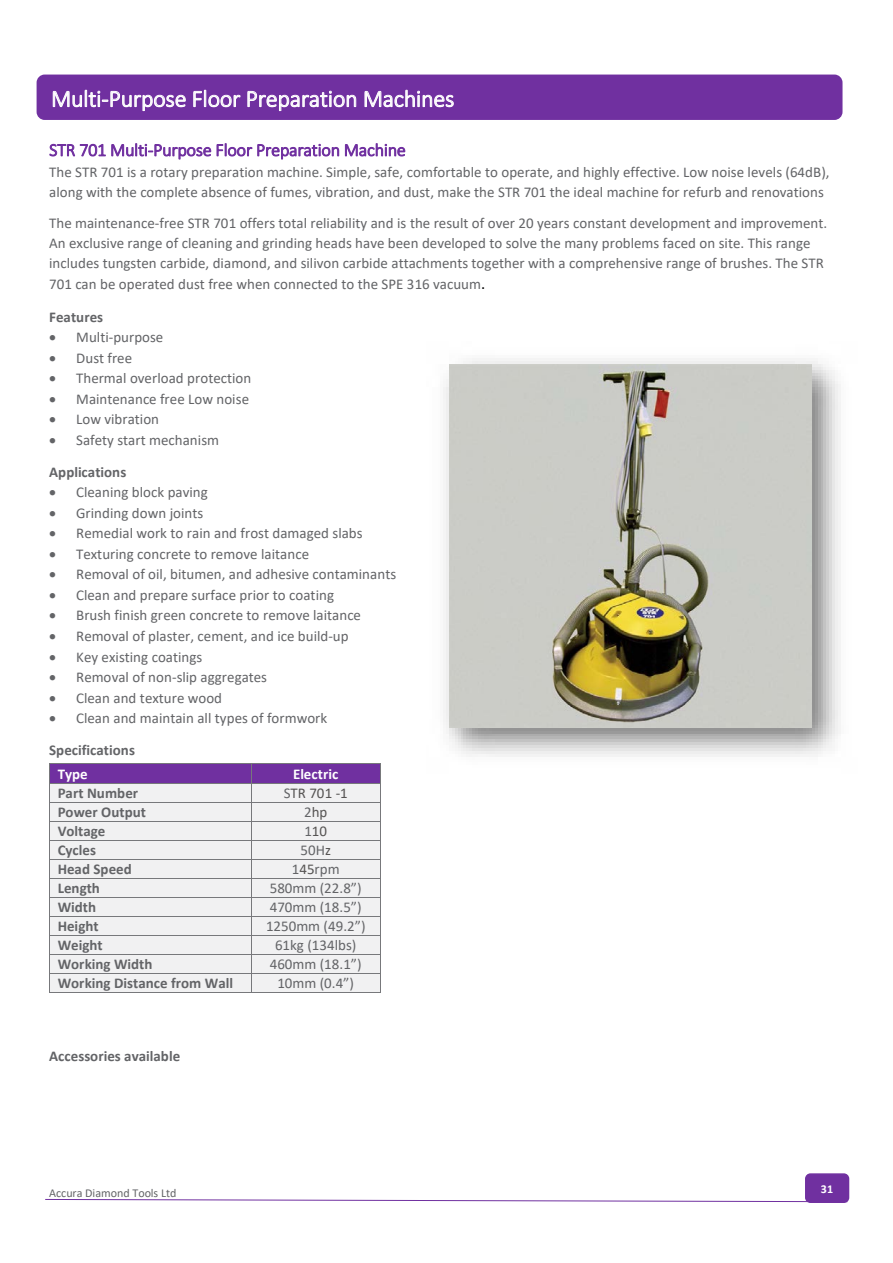
<style>
.page{position:relative;width:893px;height:1263px;background:#fff}
.page>*{position:absolute;margin:0;border:0;box-sizing:border-box;transform-origin:0 0}
.t1{font:300 24px "Calibri";letter-spacing:-.005em;color:#fff}
.t2{font:15px/20.2px "Calibri";color:#636467}
.t3{font:700 15px "Calibri";color:#636467}
.t4{font:15px "Calibri";color:#565453}
.t5{font:700 15px "Calibri";color:#fff}
.t6{font:12px "Calibri";letter-spacing:-.005em;color:#636467}
.t7{font:700 12px "Calibri";color:#fff}
.s1{font-size:16.5px;color:#000}
.s2{font-weight:700}
.s3{color:#636467}
.s4{color:#565453}
</style>
<div class="page">
<svg style="left:49px;top:143px;width:290px;height:17px"></svg>
<svg style="left:345px;top:143px;width:60px;height:14px"></svg>
<div style="left:50px;top:764px;width:201px;height:19px;background:#7030a0"></div>
<div style="left:252px;top:764px;width:128px;height:19px;background:#7030a0"></div>
<hr style="left:50px;top:764px;width:201px;height:1px;background:#77787b">
<hr style="left:252px;top:764px;width:128px;height:1px;background:#77787b">
<div style="left:50px;top:783px;width:201px;height:19px;background:#f1f1f2"></div>
<div style="left:252px;top:783px;width:128px;height:19px;background:#f1f1f2"></div>
<hr style="left:50px;top:783px;width:201px;height:1px;background:#77787b">
<hr style="left:252px;top:783px;width:128px;height:1px;background:#77787b">
<div style="left:50px;top:802px;width:201px;height:19px;background:#f1f1f2"></div>
<div style="left:252px;top:802px;width:128px;height:19px;background:#f1f1f2"></div>
<hr style="left:50px;top:802px;width:201px;height:1px;background:#77787b">
<hr style="left:252px;top:802px;width:128px;height:1px;background:#77787b">
<div style="left:50px;top:821px;width:201px;height:19px;background:#f1f1f2"></div>
<div style="left:252px;top:821px;width:128px;height:19px;background:#f1f1f2"></div>
<hr style="left:50px;top:821px;width:201px;height:1px;background:#77787b">
<hr style="left:252px;top:821px;width:128px;height:1px;background:#77787b">
<div style="left:50px;top:841px;width:201px;height:18px;background:#f1f1f2"></div>
<div style="left:252px;top:841px;width:128px;height:18px;background:#f1f1f2"></div>
<hr style="left:50px;top:840px;width:201px;height:1px;background:#77787b">
<hr style="left:252px;top:840px;width:128px;height:1px;background:#77787b">
<div style="left:50px;top:859px;width:201px;height:19px;background:#f1f1f2"></div>
<div style="left:252px;top:859px;width:128px;height:19px;background:#f1f1f2"></div>
<hr style="left:50px;top:859px;width:201px;height:1px;background:#77787b">
<hr style="left:252px;top:859px;width:128px;height:1px;background:#77787b">
<div style="left:50px;top:879px;width:201px;height:18px;background:#f1f1f2"></div>
<div style="left:252px;top:879px;width:128px;height:18px;background:#f1f1f2"></div>
<hr style="left:50px;top:878px;width:201px;height:1px;background:#77787b">
<hr style="left:252px;top:878px;width:128px;height:1px;background:#77787b">
<div style="left:50px;top:898px;width:201px;height:18px;background:#f1f1f2"></div>
<div style="left:252px;top:898px;width:128px;height:18px;background:#f1f1f2"></div>
<hr style="left:50px;top:897px;width:201px;height:1px;background:#77787b">
<hr style="left:252px;top:897px;width:128px;height:1px;background:#77787b">
<div style="left:50px;top:917px;width:201px;height:18px;background:#f1f1f2"></div>
<div style="left:252px;top:917px;width:128px;height:18px;background:#f1f1f2"></div>
<hr style="left:50px;top:916px;width:201px;height:1px;background:#77787b">
<hr style="left:252px;top:916px;width:128px;height:1px;background:#77787b">
<div style="left:50px;top:936px;width:201px;height:18px;background:#f1f1f2"></div>
<div style="left:252px;top:936px;width:128px;height:18px;background:#f1f1f2"></div>
<hr style="left:50px;top:935px;width:201px;height:1px;background:#77787b">
<hr style="left:252px;top:935px;width:128px;height:1px;background:#77787b">
<div style="left:50px;top:955px;width:201px;height:18px;background:#f1f1f2"></div>
<div style="left:252px;top:955px;width:128px;height:18px;background:#f1f1f2"></div>
<hr style="left:50px;top:954px;width:201px;height:1px;background:#77787b">
<hr style="left:252px;top:954px;width:128px;height:1px;background:#77787b">
<div style="left:50px;top:974px;width:201px;height:18px;background:#f1f1f2"></div>
<div style="left:252px;top:974px;width:128px;height:18px;background:#f1f1f2"></div>
<hr style="left:50px;top:973px;width:201px;height:1px;background:#77787b">
<hr style="left:252px;top:973px;width:128px;height:1px;background:#77787b">
<svg style="left:49px;top:764px;width:1px;height:229px"></svg>
<hr style="left:50px;top:992px;width:201px;height:1px;background:#77787b">
<svg style="left:251px;top:764px;width:1px;height:229px"></svg>
<hr style="left:252px;top:992px;width:128px;height:1px;background:#77787b">
<svg style="left:380px;top:764px;width:1px;height:229px"></svg>
<img style="left:443px;top:358px;width:398px;height:399px">
<img style="left:449px;top:365px;width:362px;height:362px">
<div style="left:37px;top:75px;width:805px;height:45px;background:#7030a0;border:2px solid #7030a0;border-radius:7px"></div>
<svg style="left:52px;top:89px;width:134px;height:22px"></svg>
<svg style="left:193px;top:89px;width:48px;height:19px"></svg>
<svg style="left:247px;top:90px;width:109px;height:21px"></svg>
<svg style="left:364px;top:89px;width:90px;height:19px"></svg>
<div style="left:805px;top:1173px;width:44px;height:30px;background:#7030a0;border:2px solid #7030a0;border-radius:5px"></div>
<svg style="left:45px;top:1199px;width:803px;height:3px"></svg>
<h1 class="t1" style="left:51px;top:84px;width:405px">Multi-Purpose Floor Preparation Machines</h1>
<p class="t2" style="left:49px;top:162px;width:782px;line-height:19.6px">The STR 701 is a rotary preparation machine. Simple, safe, comfortable to operate, and highly effective. Low noise levels (64dB), along with the complete absence of fumes, vibration, and dust, make the STR 701 the ideal machine for refurb and renovations</p>
<p class="t2" style="left:49px;top:213px;width:779px">The maintenance-free STR 701 offers total reliability and is the result of over 20 years constant development and improvement.<br>An exclusive range of cleaning and grinding heads have been developed to solve the many problems faced on site. This range includes tungsten carbide, diamond, and silivon carbide attachments together with a comprehensive range of brushes. The STR 701 can be operated dust free when connected to the SPE 316 vacuum<span class="s1">.</span></p>
<p class="t3" style="left:49px;top:306px;width:56px">Features</p>
<p class="t2" style="left:49px;top:326px;width:116px">• Multi-purpose</p>
<p class="t2" style="left:49px;top:347px;width:85px">• Dust free</p>
<p class="t2" style="left:49px;top:368px;width:204px">• Thermal overload protection</p>
<p class="t2" style="left:49px;top:388px;width:201px">• Maintenance free Low noise</p>
<p class="t2" style="left:49px;top:409px;width:111px">• Low vibration</p>
<p class="t2" style="left:49px;top:423px;width:171px;line-height:32px">• Safety start mechanism<br><span class="s2">Applications</span></p>
<p class="t2" style="left:49px;top:482px;width:160px">• Cleaning block paving</p>
<p class="t2" style="left:49px;top:502px;width:156px">• Grinding down joints</p>
<p class="t2" style="left:49px;top:523px;width:315px">• Remedial work to rain and frost damaged slabs</p>
<p class="t2" style="left:49px;top:543px;width:261px">• Texturing concrete to remove laitance</p>
<p class="t2" style="left:49px;top:564px;width:348px">• Removal of oil, bitumen, and adhesive contaminants</p>
<p class="t2" style="left:49px;top:584px;width:286px">• Clean and prepare surface prior to coating</p>
<p class="t2" style="left:49px;top:605px;width:313px">• Brush finish green concrete to remove laitance</p>
<p class="t2" style="left:49px;top:625px;width:301px">• Removal of plaster, cement, and ice build-up</p>
<p class="t2" style="left:49px;top:646px;width:155px">• Key existing coatings</p>
<p class="t2" style="left:49px;top:667px;width:219px">• Removal of non-slip aggregates</p>
<p class="t2" style="left:49px;top:687px;width:174px">• Clean and texture wood</p>
<p class="t2" style="left:49px;top:702px;width:280px;line-height:32px">• Clean and maintain all types of formwork<br><span class="s2">Specifications</span></p>
<p class="t5" style="left:58px;top:763px;width:32px">Type</p>
<p class="t5" style="left:293px;top:763px;width:47px">Electric</p>
<p class="t3" style="left:58px;top:782px;width:82px">Part Number</p>
<p class="t4" style="left:284px;top:782px;width:65px"><span class="s3">S</span>TR 701 -1</p>
<p class="t3" style="left:58px;top:801px;width:90px">Power Output</p>
<p class="t4" style="left:304px;top:801px;width:25px"><span class="s3">2</span>hp</p>
<p class="t3" style="left:58px;top:820px;width:49px">Voltage</p>
<p class="t4" style="left:304px;top:820px;width:24px"><span class="s3">1</span>10</p>
<p class="t3" style="left:58px;top:839px;width:40px">Cycles</p>
<p class="t2" style="left:301px;top:839px;width:32px">50H<span class="s4">z</span></p>
<p class="t3" style="left:58px;top:858px;width:76px">Head Speed</p>
<p class="t2" style="left:292px;top:858px;width:49px">1<span class="s4">45</span>rpm</p>
<p class="t3" style="left:58px;top:877px;width:44px">Length</p>
<p class="t2" style="left:270px;top:877px;width:94px">580mm (22.8”)</p>
<p class="t3" style="left:58px;top:896px;width:40px">Width</p>
<p class="t2" style="left:270px;top:897px;width:94px">470mm (18.5”)</p>
<p class="t3" style="left:58px;top:916px;width:43px">Height</p>
<p class="t2" style="left:266px;top:916px;width:101px">1250mm (49.2”)</p>
<p class="t3" style="left:58px;top:935px;width:46px">Weight</p>
<p class="t2" style="left:275px;top:935px;width:83px">61kg (134lbs)</p>
<p class="t3" style="left:58px;top:954px;width:96px">Working Width</p>
<p class="t2" style="left:270px;top:954px;width:94px">460mm (18.1”)</p>
<p class="t3" style="left:58px;top:973px;width:177px">Working Distance from Wall</p>
<p class="t2" style="left:277px;top:973px;width:78px">10mm (0.4”)</p>
<p class="t3" style="left:49px;top:1045px;width:132px">Accessories available</p>
<p class="t6" style="left:49px;top:1185px;width:129px">Accura Diamond Tools Ltd</p>
<p class="t7" style="left:821px;top:1180px;width:14px">31</p>
</div>
